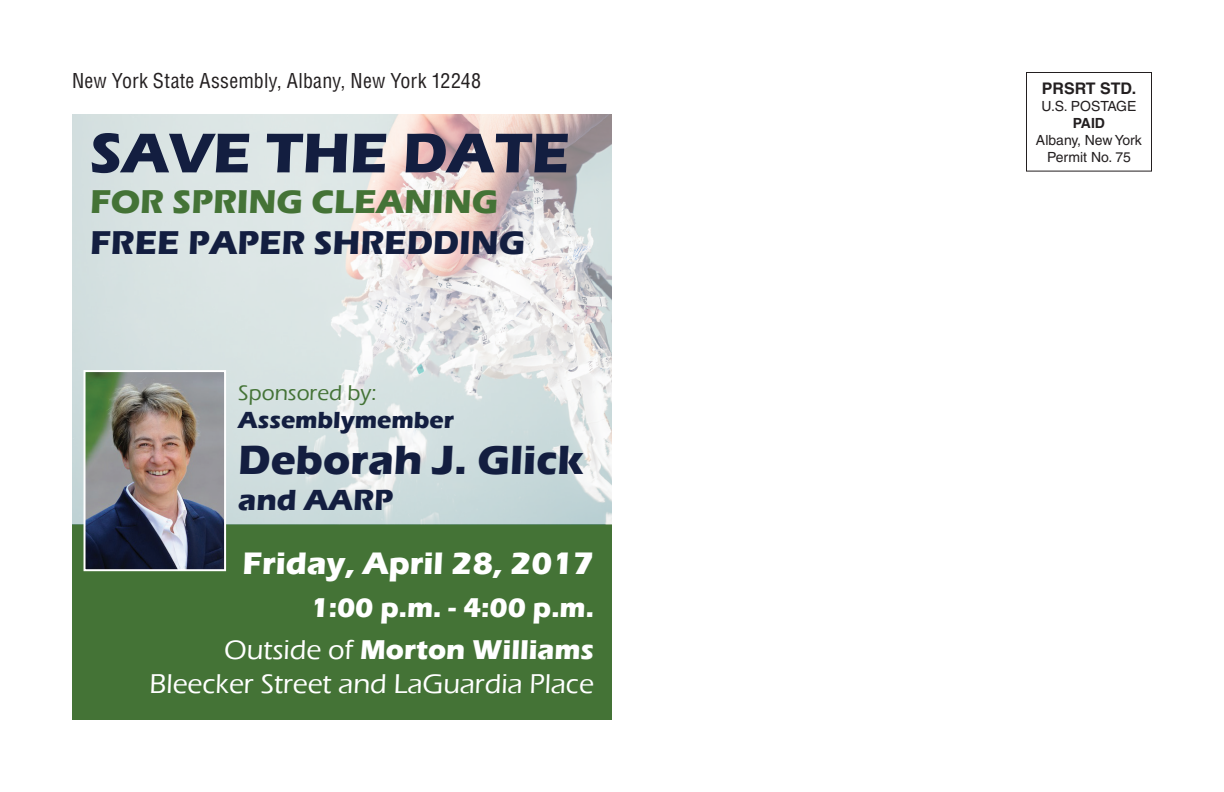
<style>
.page{position:relative;width:1224px;height:792px;background:#fff}
.page>*{position:absolute;margin:0;border:0;box-sizing:border-box;transform-origin:0 0}
.t1{font:700 58px "Eras ITC";color:#131e40}
.t2{font:700 42px "Eras ITC";color:#131e40}
.t3{font:700 34px "Eras ITC";color:#131e40}
.t4{font:700 34px "Eras ITC";color:#447336}
.t5{font:700 32px "Eras ITC";color:#fff}
.t6{font:700 30px "Eras ITC";color:#131e40}
.t7{font:700 28px/42.6px "Eras ITC";color:#fff;text-align:right}
.t8{font:500 28px "Eras ITC";color:#fff}
.t9{font:700 24px "Eras ITC";color:#131e40}
.t10{font:500 22px "Eras ITC";color:#447336}
.t11{font:condensed 20px "Helvetica";letter-spacing:.01em;color:#231f20}
.t12{font:700 16px "Helvetica";color:#231f20}
.t13{font:14px/16.8px "Helvetica";color:#231f20;text-align:center}
.t14{font:700 14px "Helvetica";color:#231f20}
.s1{font-weight:500}
</style>
<div class="page">
<div style="left:1026px;top:72px;width:126px;height:100px;border:1px solid #231f20"></div>
<div style="left:72px;top:525px;width:540px;height:195px;background:#447336"></div>
<img style="left:72px;top:114px;width:540px;height:411px">
<img style="left:87px;top:373px;width:136px;height:195px">
<div style="left:84px;top:370px;width:142px;height:201px;border:2px solid #fff"></div>
<p class="t11" style="left:72px;top:68px;width:411px">New York State Assembly, Albany, New York 12248</p>
<h1 class="t1" style="left:90px;top:120px;width:481px">SAVE THE DATE</h1>
<h3 class="t4" style="left:90px;top:182px;width:410px">FOR SPRING CLEANING</h3>
<h3 class="t3" style="left:90px;top:223px;width:437px">FREE PAPER SHREDDING</h3>
<p class="t10" style="left:238px;top:380px;width:140px">Sponsored by:</p>
<p class="t9" style="left:238px;top:407px;width:217px">Assemblymember</p>
<h2 class="t2" style="left:238px;top:436px;width:347px">Deborah J. Glick</h2>
<h3 class="t6" style="left:238px;top:483px;width:156px">and AARP</h3>
<h3 class="t5" style="left:243px;top:545px;width:353px">Friday, April 28, 2017</h3>
<h3 class="t7" style="left:224px;top:586px;width:371px">1:00 p.m. - 4:00 p.m.<br><span class="s1">Outside of</span> Morton Williams</h3>
<h3 class="t8" style="left:150px;top:668px;width:446px">Bleecker Street and LaGuardia Place</h3>
<p class="t12" style="left:1042px;top:79px;width:96px">PRSRT STD.</p>
<p class="t13" style="left:1041px;top:98px;width:97px">U.S. POSTAGE</p>
<p class="t14" style="left:1073px;top:115px;width:34px">PAID</p>
<p class="t13" style="left:1036px;top:131px;width:107px">Albany, New York<br>Permit No. 75</p>
</div>
